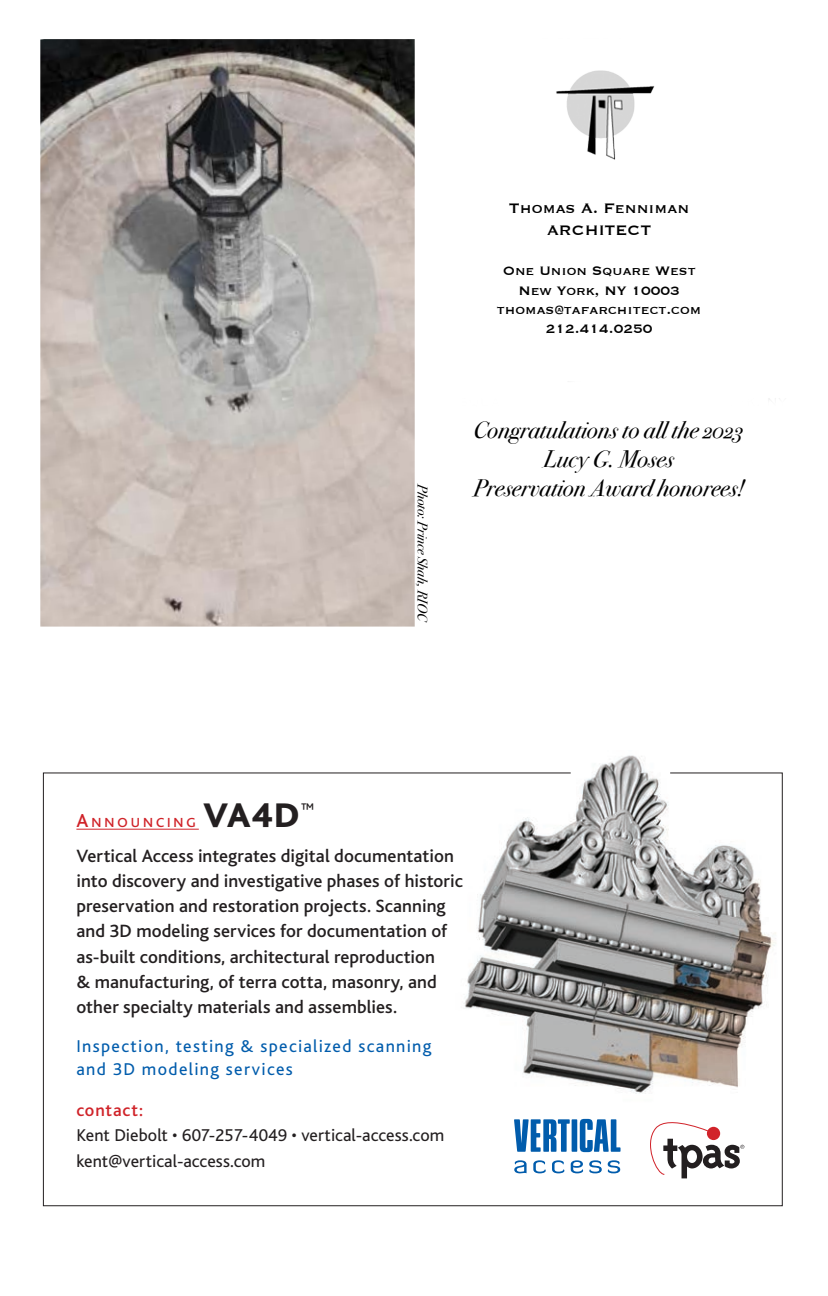
<style>
.page{position:relative;width:828px;height:1296px;background:#fff}
.page>*{position:absolute;margin:0;border:0;box-sizing:border-box;transform-origin:0 0}
.t1{font:800 35.8px "Bliss";color:#231f20}
.t2{font:italic 23.8px/28.6px "Bodoni Svty Two OSITCTT";color:#000;text-align:center}
.t3{font:500 18.6px/25px "Bliss";letter-spacing:.005em;color:#231f20}
.t4{font:17.8px/25px "Bliss";letter-spacing:.005em;color:#231f20}
.t5{font:17.8px/23.2px "Bliss";letter-spacing:.075em;color:#015cac}
.t6{font:17.8px/21.4px "Copperplate";color:#000;text-align:center}
.t7{font:16.2px "Bliss";color:#231f20}
.t8{font:15.8px/19px "Copperplate";color:#000;text-align:center}
.t9{font:italic 14px "Bodoni Svty Two OSITCTT";color:#000}
.t10{font:500 13.8px "Bliss";letter-spacing:.22em;color:#d02329}
.s1{font-size:19.6px}
.s2{font-weight:500;color:#d02329}
</style>
<div class="page">
<img style="left:556px;top:70px;width:220px;height:330px">
<img style="left:40px;top:39px;width:375px;height:588px">
<img style="left:597px;top:755px;width:48px;height:17px">
<svg style="left:43px;top:772px;width:740px;height:435px"></svg>
<p class="t9" style="left:431px;top:484px;width:140px;rotate:90deg">Photo: Prince Shah, RIOC</p>
<p class="t6" style="left:509px;top:197px;width:182px">Thomas A. Fenniman<br>ARCHITECT</p>
<p class="t8" style="left:497px;top:261px;width:206px">One Union Square West<br>New York, NY 10003 thomas@tafarchitect.com<br>212.414.0250</p>
<p class="t2" style="left:473px;top:416px;width:272px">Congratulations to all the 2023<br>Lucy G. Moses<br>Preservation Award honorees!</p>
<p class="t10" style="left:76px;top:815px;width:121px"><span class="s1">A</span>NNOUNCING</p>
<p class="t1" style="left:203px;top:796px;width:97px">VA4D</p>
<p class="t7" style="left:301px;top:800px;width:15px">™</p>
<p class="t3" style="left:76px;top:844px;width:388px">Vertical Access integrates digital documentation into discovery and investigative phases of historic preservation and restoration projects. Scanning and 3D modeling services for documentation of as-built conditions, architectural reproduction<br>&amp; manufacturing, of terra cotta, masonry, and other specialty materials and assemblies.</p>
<p class="t5" style="left:76px;top:1035px;width:356px">Inspection, testing &amp; specialized scanning and 3D modeling services</p>
<p class="t4" style="left:76px;top:1098px;width:369px"><span class="s2">contact:<br></span>Kent Diebolt • 607-257-4049 • vertical-access.com kent@vertical-access.com</p>
</div>
